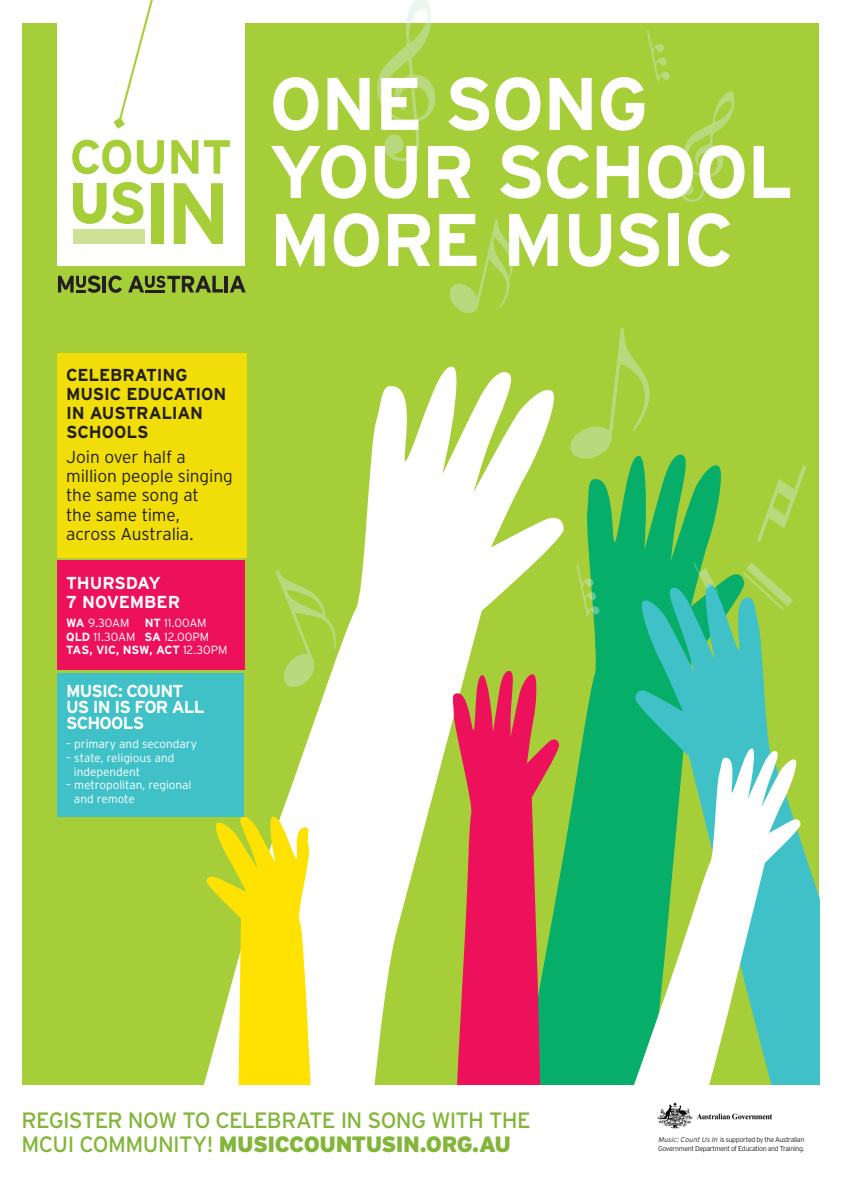
<style>
.page{position:relative;width:842px;height:1191px;background:#fff}
.page>*{position:absolute;margin:0;border:0;box-sizing:border-box;transform-origin:0 0}
.t1{font:700 74.3px "Interstate";letter-spacing:-.025em;color:#fff}
.t2{font:22.2px/24.3px "Interstate";letter-spacing:-.035em;color:#82b538}
.t3{font:300 17.3px/19.1px "Interstate";letter-spacing:-.01em;color:#231f20}
.t4{font:700 17.3px/19.1px "Interstate";letter-spacing:-.01em;color:#231f20}
.t5{font:700 17.3px/16.4px "Interstate";letter-spacing:-.045em;color:#fff}
.t6{font:700 17.3px/19.1px "Interstate";letter-spacing:-.01em;color:#fff}
.t7{font:300 11.8px/13.7px "Interstate";letter-spacing:-.005em;color:#fff}
.t8{font:700 11.8px "Interstate";letter-spacing:-.015em;color:#fff}
.t9{font:300 7px/9px "Interstate";letter-spacing:-.045em;color:#231f20}
.s1{font-weight:700}
.s2{font-weight:300}
.s3{font-weight:900}
.s4{font-style:italic}
</style>
<div class="page">
<div style="left:23px;top:23px;width:796px;height:1061px;background:#a6ce39"></div>
<svg style="left:194px;top:366px;width:360px;height:718px;fill:#fff"></svg>
<svg style="left:206px;top:815px;width:108px;height:269px"></svg>
<svg style="left:513px;top:451px;width:229px;height:633px;fill:#06ae6a"></svg>
<svg style="left:635px;top:582px;width:184px;height:502px;fill:#40c1c8"></svg>
<svg style="left:628px;top:747px;width:172px;height:337px"></svg>
<svg style="left:450px;top:669px;width:111px;height:415px;fill:#ed105b"></svg>
<svg style="left:275px;top:570px;width:61px;height:118px"></svg>
<svg style="left:377px;top:0;width:59px;height:162px"></svg>
<svg style="left:757px;top:465px;width:49px;height:77px"></svg>
<svg style="left:746px;top:562px;width:47px;height:44px"></svg>
<svg style="left:576px;top:565px;width:24px;height:52px"></svg>
<svg style="left:742px;top:572px;width:42px;height:38px"></svg>
<svg style="left:693px;top:563px;width:26px;height:31px"></svg>
<svg style="left:679px;top:91px;width:56px;height:111px"></svg>
<svg style="left:647px;top:30px;width:23px;height:53px"></svg>
<svg style="left:570px;top:328px;width:80px;height:131px"></svg>
<svg style="left:449px;top:220px;width:64px;height:93px"></svg>
<div style="left:57px;top:0;width:188px;height:265px;background:#fff"></div>
<svg style="left:108px;top:275px;width:14px;height:18px"></svg>
<hr style="left:103px;top:276px;width:3px;height:16px;background:#231f20">
<svg style="left:58px;top:275px;width:43px;height:18px"></svg>
<hr style="left:225px;top:276px;width:3px;height:16px;background:#231f20">
<svg style="left:230px;top:276px;width:16px;height:16px"></svg>
<svg style="left:128px;top:276px;width:95px;height:16px"></svg>
<hr style="left:145px;top:290px;width:20px;height:2px;background:#231f20">
<div style="left:74px;top:230px;width:71px;height:14px;background:#cee296"></div>
<svg style="left:73px;top:182px;width:70px;height:42px"></svg>
<svg style="left:72px;top:140px;width:59px;height:34px"></svg>
<svg style="left:137px;top:140px;width:27px;height:34px"></svg>
<svg style="left:171px;top:140px;width:27px;height:34px"></svg>
<svg style="left:204px;top:140px;width:26px;height:34px"></svg>
<div style="left:151px;top:183px;width:13px;height:61px;background:#a6ce39"></div>
<svg style="left:174px;top:183px;width:49px;height:61px"></svg>
<svg style="left:113px;top:0;width:40px;height:129px"></svg>
<img style="left:657px;top:1102px;width:116px;height:27px">
<div style="left:57px;top:560px;width:187px;height:110px;background:#ed105b"></div>
<div style="left:57px;top:354px;width:190px;height:204px;background:#f1de09"></div>
<div style="left:57px;top:673px;width:187px;height:143px;background:#40c1c8"></div>
<p class="t1" style="left:269px;top:62px;width:381px">ONE SONG</p>
<p class="t1" style="left:269px;top:130px;width:525px">YOUR SCHOOL</p>
<p class="t1" style="left:269px;top:198px;width:466px">MORE MUSIC</p>
<p class="t4" style="left:66px;top:365px;width:162px">CELEBRATING<br>MUSIC EDUCATION<br>IN AUSTRALIAN<br>SCHOOLS</p>
<p class="t3" style="left:66px;top:447px;width:168px">Join over half a million people singing the same song at<br>the same time, across Australia.</p>
<p class="t6" style="left:66px;top:573px;width:115px">THURSDAY<br>7 NOVEMBER</p>
<p class="t7" style="left:66px;top:616px;width:65px"><span class="s1">WA</span> 9.30AM</p>
<p class="t7" style="left:145px;top:616px;width:63px"><span class="s1">NT</span> 11.00AM</p>
<p class="t7" style="left:66px;top:629px;width:144px"><span class="s1">QLD</span> 11.30AM <span class="s1">SA</span> 12.00PM</p>
<p class="t8" style="left:66px;top:643px;width:163px">TAS, VIC, NSW, ACT <span class="s2">12.30PM</span></p>
<p class="t5" style="left:66px;top:682px;width:140px">MUSIC: COUNT<br>US IN IS FOR ALL<br>SCHOOLS</p>
<p class="t7" style="left:66px;top:737px;width:132px">– primary and secondary</p>
<p class="t7" style="left:74px;top:750px;width:102px;text-indent:-8px">– state, religious and independent</p>
<p class="t7" style="left:74px;top:778px;width:119px;text-indent:-8px">– metropolitan, regional and remote</p>
<p class="t2" style="left:22px;top:1107px;width:511px">REGISTER NOW TO CELEBRATE IN SONG WITH THE<br>MCUI COMMUNITY! <span class="s3">MUSICCOUNTUSIN.ORG.AU</span></p>
<p class="t9" style="left:658px;top:1135px;width:148px"><span class="s4">Music:CountUs In</span> is supported by the Australian<br>Government Department of Education and Training.</p>
</div>
